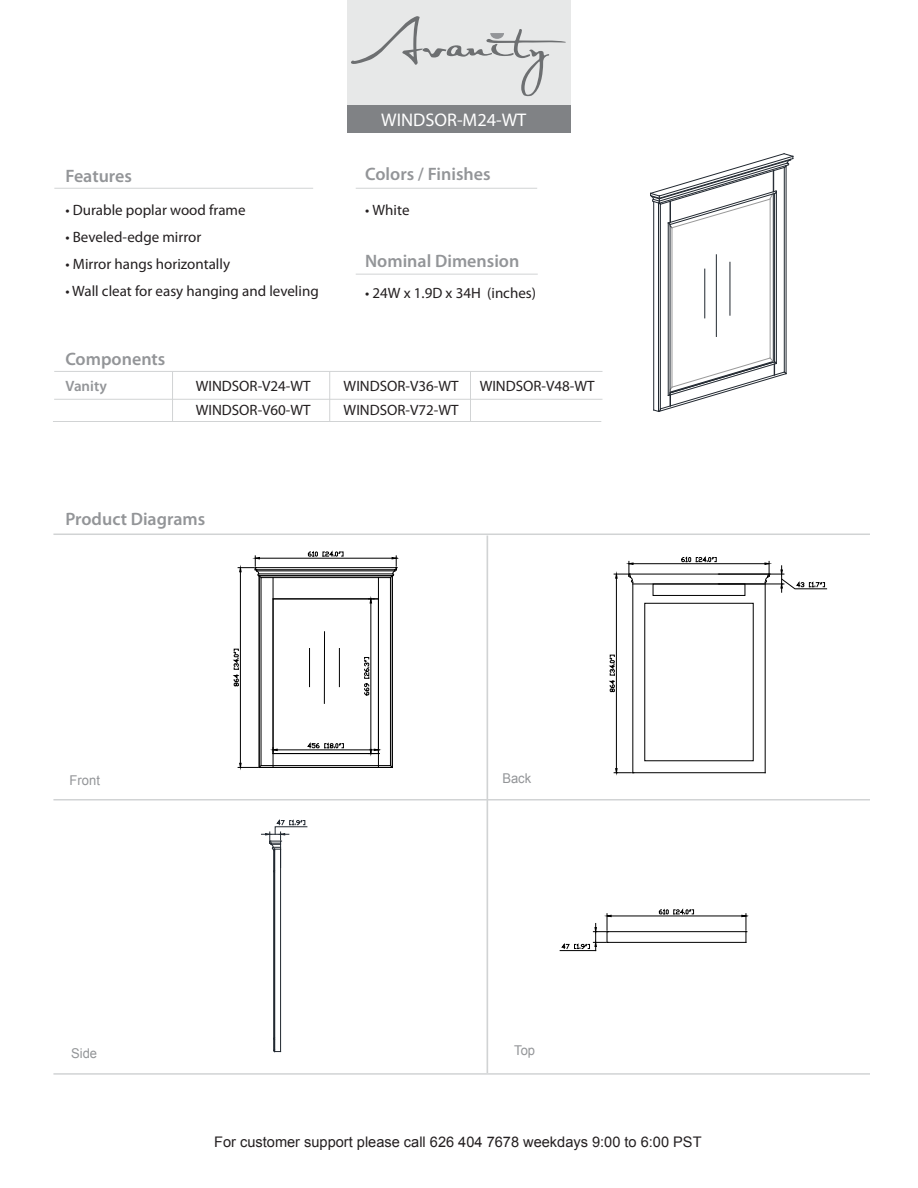
<style>
.page{position:relative;width:918px;height:1188px;background:#fff}
.page>*{position:absolute;margin:0;border:0;box-sizing:border-box;transform-origin:0 0}
.t1{font:18.3px "Myriad Pro";color:#fff}
.t2{font:600 18px "Myriad Pro";color:#939598}
.t3{font:15px "Myriad Pro";color:#231f20}
.t4{font:600 15px "Myriad Pro";color:#939598}
.t5{font:14.55px "Arial";color:#231f20}
.t6{font:13.5px "Arial";color:#939598;scale:.96 1}
</style>
<div class="page">
<div style="left:347px;top:0;width:223px;height:106px;background:#e7e8e8"></div>
<svg style="left:351px;top:16px;width:215px;height:80px"></svg>
<div style="left:347px;top:106px;width:223px;height:27px;background:#808285"></div>
<hr style="left:53px;top:534px;width:817px;height:1px;background:#d1d3d4">
<hr style="left:487px;top:536px;width:1px;height:537px;background:#d1d3d4">
<hr style="left:356px;top:188px;width:181px;height:1px;background:#d1d3d4">
<hr style="left:356px;top:274px;width:182px;height:1px;background:#d1d3d4">
<hr style="left:54px;top:399px;width:549px;height:1px;background:#d1d3d4">
<hr style="left:54px;top:188px;width:259px;height:1px;background:#d1d3d4">
<hr style="left:54px;top:371px;width:549px;height:1px;background:#d1d3d4">
<hr style="left:53px;top:799px;width:817px;height:2px;background:#d1d3d4">
<hr style="left:172px;top:372px;width:1px;height:50px;background:#d1d3d4">
<hr style="left:53px;top:1073px;width:817px;height:2px;background:#d1d3d4">
<hr style="left:329px;top:372px;width:1px;height:50px;background:#d1d3d4">
<hr style="left:470px;top:371px;width:1px;height:50px;background:#d1d3d4">
<hr style="left:653px;top:202px;width:1px;height:208px;background:#212830">
<hr style="left:774px;top:193px;width:1px;height:169px;background:#212830">
<hr style="left:773px;top:194px;width:1px;height:167px;background:#212830">
<hr style="left:784px;top:167px;width:1px;height:205px;background:#212830">
<hr style="left:658px;top:203px;width:1px;height:208px;background:#212830">
<hr style="left:786px;top:166px;width:1px;height:208px;background:#212830">
<hr style="left:660px;top:204px;width:1px;height:206px;background:#212830">
<hr style="left:776px;top:191px;width:1px;height:172px;background:#212830">
<hr style="left:670px;top:224px;width:1px;height:170px;background:#212830">
<hr style="left:668px;top:223px;width:1px;height:172px;background:#212830">
<hr style="left:770px;top:199px;width:1px;height:159px;background:#999">
<hr style="left:672px;top:228px;width:1px;height:159px;background:#999">
<svg style="left:653px;top:357px;width:133px;height:55px"></svg>
<svg style="left:650px;top:153px;width:144px;height:75px"></svg>
<hr style="left:716px;top:255px;width:1px;height:81px;background:#212830">
<hr style="left:705px;top:269px;width:1px;height:49px;background:#212830">
<hr style="left:730px;top:262px;width:1px;height:53px;background:#212830">
<hr style="left:280px;top:849px;width:1px;height:203px;background:#212830">
<hr style="left:273px;top:850px;width:1px;height:201px;background:#212830">
<hr style="left:274px;top:849px;width:1px;height:203px;background:#212830">
<svg style="left:261px;top:819px;width:46px;height:54px"></svg>
<hr style="left:259px;top:558px;width:133px;height:1px;background:#000">
<svg style="left:308px;top:551px;width:35px;height:6px"></svg>
<hr style="left:240px;top:572px;width:1px;height:191px;background:#000">
<svg style="left:233px;top:649px;width:6px;height:37px"></svg>
<hr style="left:371px;top:603px;width:1px;height:146px;background:#000">
<svg style="left:369px;top:597px;width:5px;height:6px"></svg>
<svg style="left:364px;top:657px;width:6px;height:38px"></svg>
<hr style="left:277px;top:750px;width:97px;height:1px;background:#000">
<svg style="left:271px;top:748px;width:7px;height:6px"></svg>
<svg style="left:369px;top:748px;width:12px;height:8px"></svg>
<svg style="left:307px;top:743px;width:37px;height:6px"></svg>
<hr style="left:309px;top:649px;width:1px;height:38px;background:#000">
<hr style="left:339px;top:649px;width:1px;height:38px;background:#000">
<hr style="left:324px;top:632px;width:1px;height:71px;background:#000">
<svg style="left:238px;top:763px;width:21px;height:7px"></svg>
<div style="left:261px;top:577px;width:130px;height:189px;border:1px solid #000"></div>
<div style="left:259px;top:576px;width:134px;height:192px;border:1px solid #000"></div>
<hr style="left:392px;top:576px;width:1px;height:191px;background:#000">
<hr style="left:378px;top:578px;width:1px;height:189px;background:#000">
<hr style="left:273px;top:599px;width:105px;height:1px;background:#000">
<hr style="left:273px;top:753px;width:105px;height:1px;background:#000">
<hr style="left:273px;top:578px;width:1px;height:189px;background:#000">
<hr style="left:259px;top:576px;width:1px;height:191px;background:#000">
<hr style="left:259px;top:767px;width:133px;height:1px;background:#000">
<hr style="left:259px;top:575px;width:134px;height:1px;background:#000">
<hr style="left:259px;top:574px;width:134px;height:1px;background:#000">
<hr style="left:257px;top:571px;width:138px;height:1px;background:#000">
<hr style="left:255px;top:569px;width:141px;height:1px;background:#000">
<svg style="left:238px;top:556px;width:24px;height:22px"></svg>
<svg style="left:390px;top:556px;width:9px;height:22px"></svg>
<hr style="left:255px;top:567px;width:141px;height:1px;background:#000">
<hr style="left:765px;top:582px;width:1px;height:191px;background:#000">
<hr style="left:633px;top:582px;width:1px;height:191px;background:#000">
<hr style="left:633px;top:772px;width:132px;height:1px;background:#000">
<hr style="left:629px;top:574px;width:140px;height:1px;background:#000">
<div style="left:653px;top:584px;width:92px;height:12px;border:1px solid #000"></div>
<hr style="left:633px;top:584px;width:132px;height:1px;background:#000">
<hr style="left:720px;top:574px;width:64px;height:1px;background:#000">
<hr style="left:720px;top:584px;width:64px;height:1px;background:#000">
<svg style="left:781px;top:566px;width:46px;height:26px"></svg>
<hr style="left:633px;top:563px;width:132px;height:1px;background:#000">
<svg style="left:765px;top:561px;width:6px;height:22px"></svg>
<svg style="left:681px;top:556px;width:35px;height:6px"></svg>
<hr style="left:616px;top:578px;width:1px;height:191px;background:#000">
<svg style="left:614px;top:561px;width:19px;height:22px"></svg>
<svg style="left:614px;top:768px;width:20px;height:7px"></svg>
<svg style="left:609px;top:655px;width:6px;height:37px"></svg>
<hr style="left:560px;top:950px;width:36px;height:1px;background:#000">
<hr style="left:611px;top:916px;width:131px;height:1px;background:#000">
<svg style="left:659px;top:909px;width:35px;height:6px"></svg>
<svg style="left:741px;top:914px;width:7px;height:28px"></svg>
<svg style="left:561px;top:914px;width:51px;height:37px"></svg>
<hr style="left:607px;top:931px;width:139px;height:1px;background:#000">
<hr style="left:607px;top:942px;width:139px;height:1px;background:#000">
<hr style="left:53px;top:421px;width:548px;height:1px;background:#d1d3d4">
<p class="t2" style="left:65px;top:165px;width:68px">Features</p>
<p class="t3" style="left:65px;top:201px;width:182px">• Durable poplar wood frame</p>
<p class="t3" style="left:65px;top:228px;width:137px">• Beveled-edge mirror</p>
<p class="t3" style="left:65px;top:255px;width:166px">• Mirror hangs horizontally</p>
<p class="t3" style="left:65px;top:282px;width:255px">• Wall cleat for easy hanging and leveling</p>
<p class="t2" style="left:65px;top:347px;width:102px">Components</p>
<p class="t1" style="left:381px;top:109px;width:147px">WINDSOR-M24-WT</p>
<p class="t2" style="left:365px;top:163px;width:127px">Colors / Finishes</p>
<p class="t3" style="left:365px;top:201px;width:46px">• White</p>
<p class="t2" style="left:365px;top:249px;width:156px">Nominal Dimension</p>
<p class="t3" style="left:365px;top:284px;width:172px">• 24W x 1.9D x 34H (inches)</p>
<p class="t4" style="left:66px;top:376px;width:43px">Vanity</p>
<p class="t3" style="left:480px;top:377px;width:116px">WINDSOR-V48-WT</p>
<p class="t3" style="left:196px;top:377px;width:116px">WINDSOR-V24-WT</p>
<p class="t3" style="left:344px;top:377px;width:116px">WINDSOR-V36-WT</p>
<p class="t3" style="left:196px;top:401px;width:116px">WINDSOR-V60-WT</p>
<p class="t3" style="left:344px;top:401px;width:116px">WINDSOR-V72-WT</p>
<p class="t2" style="left:65px;top:508px;width:141px">Product Diagrams</p>
<p class="t6" style="left:70px;top:771px;width:33px">Front</p>
<p class="t6" style="left:502px;top:769px;width:32px">Back</p>
<p class="t6" style="left:71px;top:1044px;width:29px">Side</p>
<p class="t6" style="left:514px;top:1041px;width:23px">Top</p>
<p class="t5" style="left:214px;top:1132px;width:489px">For customer support please call 626 404 7678 weekdays 9:00 to 6:00 PST</p>
</div>
